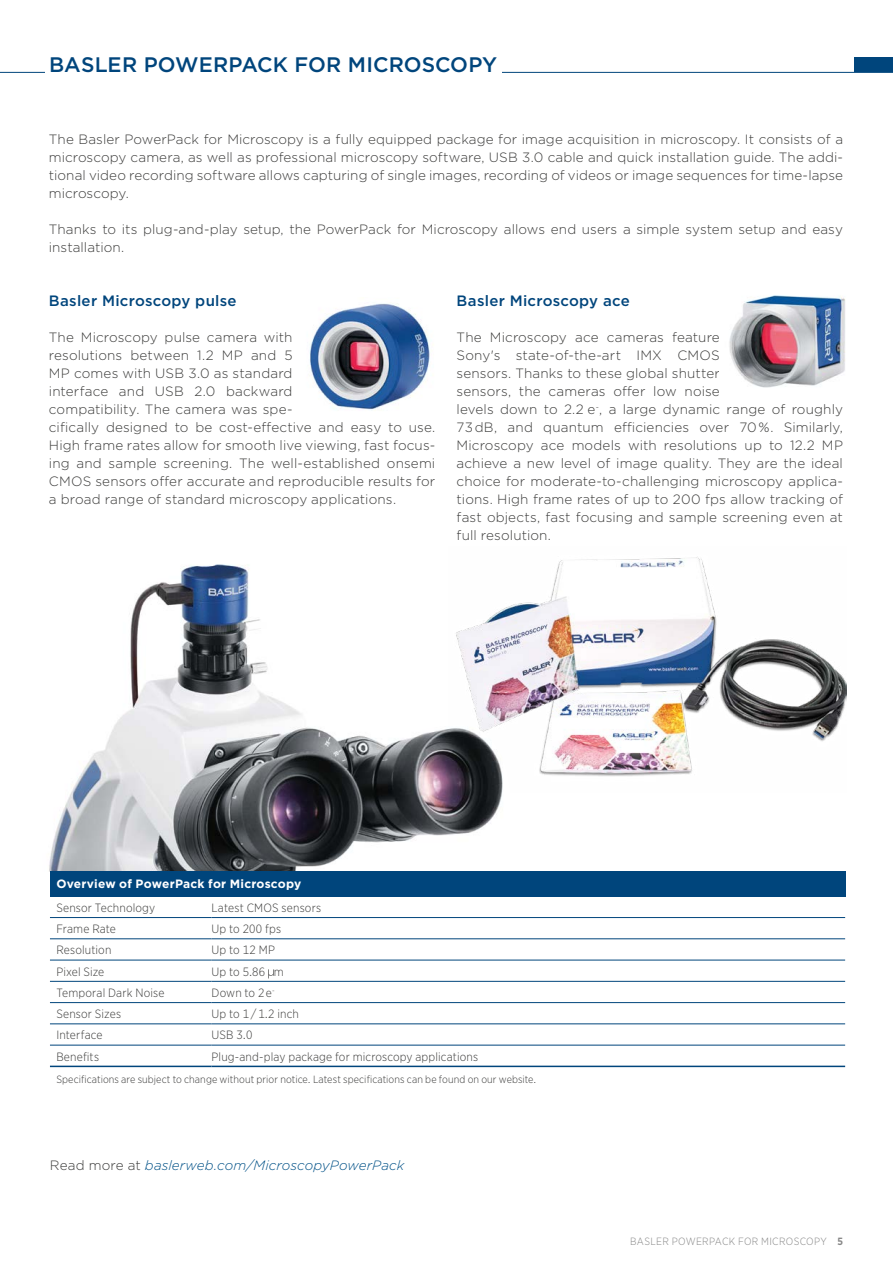
<style>
.page{position:relative;width:893px;height:1263px;background:#fff}
.page>*{position:absolute;margin:0;border:0;box-sizing:border-box;transform-origin:0 0}
.t1{font:500 21px "Gotham";color:#00457c}
.t2{font:500 15px "Gotham";letter-spacing:.02em;color:#00457c}
.t3{font:300 13.5px/18px "Gotham";letter-spacing:.01em;color:#3c3c3b}
.t4{font:italic 300 13.5px "Gotham";letter-spacing:.005em;color:#005187}
.t5{font:300 12px "Gotham Narrow";letter-spacing:.015em;color:#3c3c3b}
.t6{font:700 12px "Gotham";letter-spacing:.015em;color:#fff}
.t7{font:300 10.5px "Gotham Narrow";letter-spacing:.005em;color:#3c3c3b}
.t8{font:300 10.5px "Gotham Narrow";letter-spacing:.03em;color:#878787}
.s1{font-style:normal;color:#3c3c3b}
.s2{font-weight:700}
</style>
<div class="page">
<hr style="left:0;top:72px;width:893px;height:1px;background:#00457c">
<div style="left:855px;top:57px;width:38px;height:15px;background:#00457c"></div>
<img style="left:517px;top:557px;width:329px;height:219px">
<img style="left:49px;top:564px;width:468px;height:308px">
<img style="left:309px;top:303px;width:121px;height:107px">
<img style="left:729px;top:295px;width:116px;height:93px">
<div style="left:50px;top:871px;width:795px;height:25px;background:#00457c"></div>
<hr style="left:50px;top:917px;width:162px;height:1px;background:#00457c">
<hr style="left:212px;top:917px;width:633px;height:1px;background:#00457c">
<hr style="left:50px;top:938px;width:162px;height:1px;background:#00457c">
<hr style="left:212px;top:938px;width:633px;height:1px;background:#00457c">
<hr style="left:50px;top:960px;width:162px;height:1px;background:#00457c">
<hr style="left:212px;top:960px;width:633px;height:1px;background:#00457c">
<hr style="left:50px;top:981px;width:162px;height:1px;background:#00457c">
<hr style="left:212px;top:981px;width:633px;height:1px;background:#00457c">
<hr style="left:50px;top:1002px;width:162px;height:1px;background:#00457c">
<hr style="left:212px;top:1002px;width:633px;height:1px;background:#00457c">
<hr style="left:50px;top:1023px;width:162px;height:1px;background:#00457c">
<hr style="left:212px;top:1023px;width:633px;height:1px;background:#00457c">
<hr style="left:50px;top:1045px;width:162px;height:1px;background:#00457c">
<hr style="left:212px;top:1045px;width:633px;height:1px;background:#00457c">
<hr style="left:50px;top:1066px;width:162px;height:1px;background:#00457c">
<hr style="left:212px;top:1066px;width:633px;height:1px;background:#00457c">
<svg style="left:268px;top:969px;width:6px;height:9px"></svg>
<div style="left:45px;top:51px;width:456px;height:25px;background:#fff"></div>
<h1 class="t1" style="left:49px;top:51px;width:449px">BASLER POWERPACK FOR MICROSCOPY</h1>
<p class="t3" style="left:49px;top:130px;width:796px;text-align:justify">The Basler PowerPack for Microscopy is a fully equipped package for image acquisition in microscopy. It consists of a microscopy camera, as well as professional microscopy software, USB 3.0 cable and quick installation guide. The addi&shy;tional video recording software allows capturing of single images, recording of videos or image sequences for time-lapse microscopy.</p>
<p class="t3" style="left:49px;top:220px;width:796px">Thanks to its plug-and-play setup, the PowerPack for Microscopy allows end users a simple system setup and easy installation.</p>
<p class="t2" style="left:49px;top:291px;width:189px">Basler Microscopy pulse</p>
<p class="t3" style="left:49px;top:328px;width:388px">The Microscopy pulse camera with<br>resolutions between 1.2 MP and 5<br>MP comes with USB 3.0 as standard<br>interface and USB 2.0 backward<br>compatibility. The camera was spe-<br>cifically designed to be cost-effective and easy to use.<br>High frame rates allow for smooth live viewing, fast focus&shy;ing and sample screening. The well-established onsemi CMOS sensors offer accurate and reproducible results for a broad range of standard microscopy applications.</p>
<p class="t2" style="left:457px;top:291px;width:175px">Basler Microscopy ace</p>
<p class="t3" style="left:457px;top:328px;width:388px">The Microscopy ace cameras feature<br>Sony's state-of-the-art IMX CMOS<br>sensors. Thanks to these global shutter<br>sensors, the cameras offer low noise<br>levels down to 2.2 e<sup>-</sup>, a large dynamic range of roughly 73 dB, and quantum efficiencies over 70 %. Similarly, Microscopy ace models with resolutions up to 12.2 MP achieve a new level of image quality. They are the ideal choice for moderate-to-challenging microscopy applica&shy;tions. High frame rates of up to 200 fps allow tracking of fast objects, fast focusing and sample screening even at full resolution.</p>
<p class="t6" style="left:56px;top:876px;width:247px">Overview of PowerPack for Microscopy</p>
<p class="t5" style="left:56px;top:900px;width:100px">Sensor Technology</p>
<p class="t5" style="left:212px;top:900px;width:111px">Latest CMOS sensors</p>
<p class="t5" style="left:56px;top:921px;width:61px">Frame Rate</p>
<p class="t5" style="left:212px;top:921px;width:71px">Up to 200 fps</p>
<p class="t5" style="left:56px;top:943px;width:57px">Resolution</p>
<p class="t5" style="left:212px;top:943px;width:65px">Up to 12 MP</p>
<p class="t5" style="left:56px;top:964px;width:50px">Pixel Size</p>
<p class="t5" style="left:212px;top:964px;width:74px">Up to 5.86 m</p>
<p class="t5" style="left:56px;top:985px;width:110px">Temporal Dark Noise</p>
<p class="t5" style="left:212px;top:985px;width:65px">Down to 2 e<sup>-</sup></p>
<p class="t5" style="left:56px;top:1006px;width:66px">Sensor Sizes</p>
<p class="t5" style="left:212px;top:1006px;width:89px">Up to 1 / 1.2 inch</p>
<p class="t5" style="left:56px;top:1028px;width:48px">Interface</p>
<p class="t5" style="left:212px;top:1028px;width:42px">USB 3.0</p>
<p class="t5" style="left:56px;top:1049px;width:44px">Benefits</p>
<p class="t5" style="left:212px;top:1049px;width:268px">Plug-and-play package for microscopy applications</p>
<p class="t7" style="left:56px;top:1073px;width:481px">Specifications are subject to change without prior notice. Latest specifications can be found on our website.</p>
<p class="t4" style="left:50px;top:1157px;width:356px"><span class="s1">Read more at</span> baslerweb.com/MicroscopyPowerPack</p>
<p class="t8" style="left:630px;top:1235px;width:214px">BASLER POWERPACK FOR MICROSCOPY <span class="s2">5</span></p>
</div>
